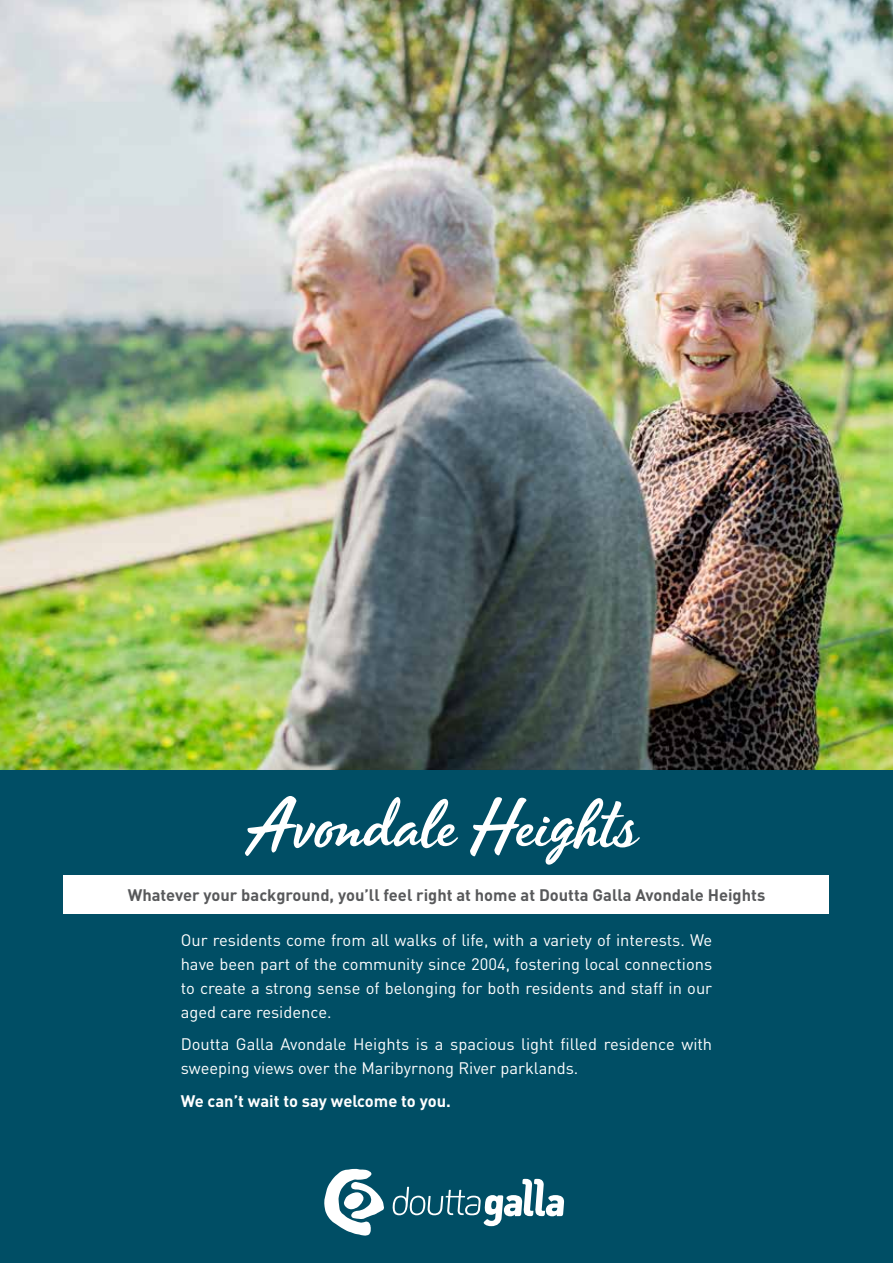
<style>
.page{position:relative;width:893px;height:1263px;background:#fff}
.page>*{position:absolute;margin:0;border:0;box-sizing:border-box;transform-origin:0 0}
.t1{font:72px "Timeout";color:#fff}
.t2{font:16.5px/24px "DIN";color:#fff;text-align:justify}
.t3{font:700 16.5px "DIN";color:#58595b}
.t4{font:700 16.5px "DIN";color:#fff}
</style>
<div class="page">
<img style="left:0;top:0;width:893px;height:770px">
<div style="left:0;top:770px;width:893px;height:493px;background:#004e65"></div>
<div style="left:64px;top:875px;width:765px;height:38px;background:#fff"></div>
<svg style="left:324px;top:1169px;width:60px;height:67px"></svg>
<svg style="left:392px;top:1179px;width:172px;height:47px"></svg>
<h1 class="t1" style="left:250px;top:781px;width:390px">Avondale Heights</h1>
<p class="t3" style="left:128px;top:884px;width:639px">Whatever your background, you’ll feel right at home at Doutta Galla Avondale Heights</p>
<p class="t2" style="left:181px;top:927px;width:533px">Our residents come from all walks of life, with a variety of interests. We have been part of the community since 2004, fostering local connections to create a strong sense of belonging for both residents and staff in our aged care residence.</p>
<p class="t2" style="left:181px;top:1032px;width:533px">Doutta Galla Avondale Heights is a spacious light filled residence with sweeping views over the Maribyrnong River parklands.</p>
<p class="t4" style="left:181px;top:1090px;width:272px">We can’t wait to say welcome to you.</p>
</div>
